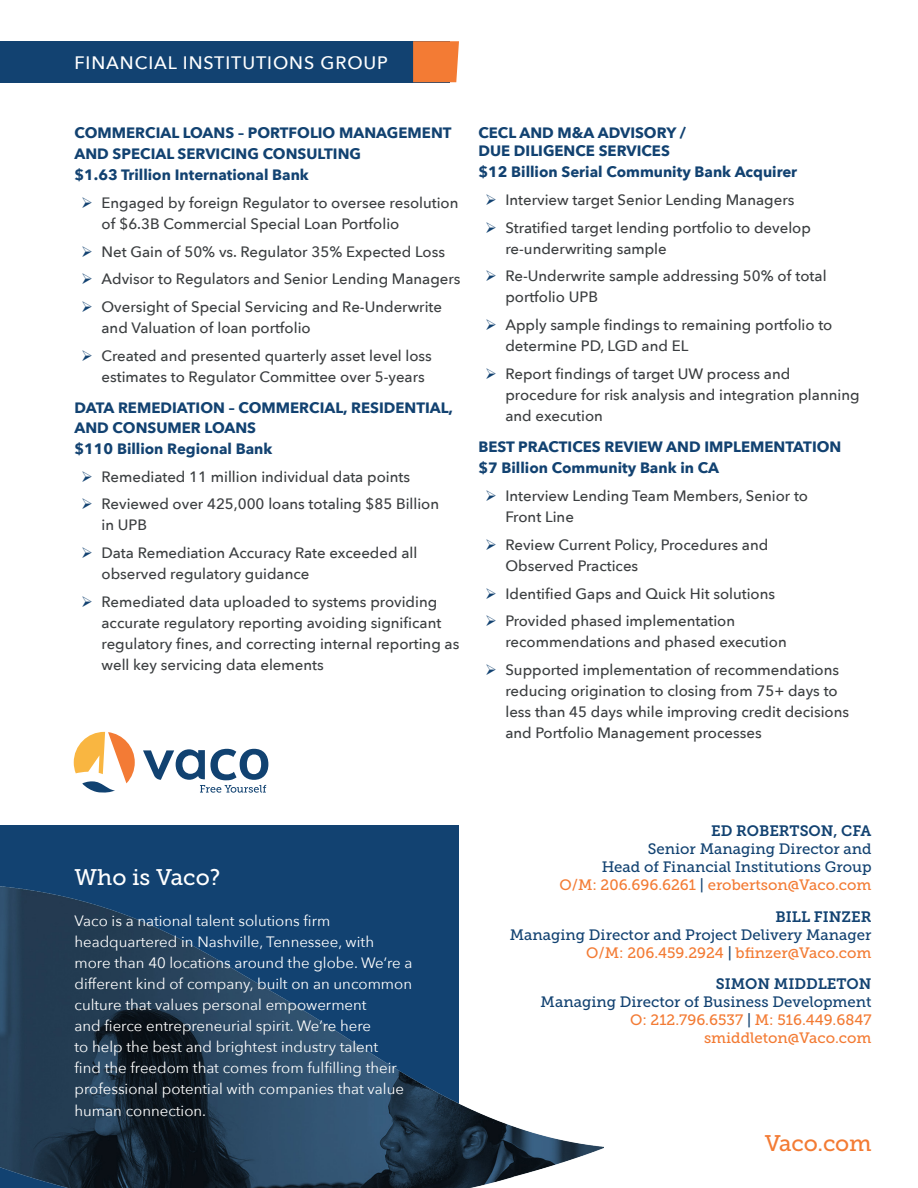
<style>
.page{position:relative;width:918px;height:1188px;background:#fff}
.page>*{position:absolute;margin:0;border:0;box-sizing:border-box;transform-origin:0 0}
.t1{font:22.5px "Museo Slab 500";color:#fff}
.t2{font:22.5px "Museo Slab 500";letter-spacing:-.01em;color:#f37b34}
.t3{font:500 18px "Avenir Next";letter-spacing:.05em;color:#fff}
.t4{font:500 15px/21px "Avenir Next";color:#3b3e40}
.t5{font:15px/21px "Avenir Next";color:#fff}
.t6{font:700 15px/21px "Avenir Next";color:#124271}
.t7{font:15px/18px "Museo Slab 500";color:#124271;text-align:right}
.t8{font:15px/18px "Museo Slab 500";color:#f37b34;text-align:right}
.s1{font-family:"Museo Slab 700"}
.s2{color:#f37b34}
.s3{font-family:"Museo Slab 700";color:#124271}
.s4{color:#124271}
</style>
<div class="page">
<div style="left:0;top:825px;width:459px;height:363px;background:#124271"></div>
<svg style="left:74px;top:732px;width:61px;height:61px"></svg>
<svg style="left:143px;top:749px;width:125px;height:44px"></svg>
<div style="left:0;top:41px;width:449px;height:41px;background:#124271"></div>
<img style="left:0;top:886px;width:603px;height:302px">
<svg style="left:413px;top:41px;width:46px;height:41px;background:#f17e3a"></svg>
<p class="t3" style="left:75px;top:47px;width:315px">FINANCIAL INSTITUTIONS GROUP</p>
<p class="t6" style="left:75px;top:122px;width:379px">COMMERCIAL LOANS – PORTFOLIO MANAGEMENT<br>AND SPECIAL SERVICING CONSULTING</p>
<p class="t6" style="left:75px;top:164px;width:236px">$1.63 Trillion International Bank</p>
<p class="t4" style="left:102px;top:192px;width:358px">Engaged by foreign Regulator to oversee resolution of $6.3B Commercial Special Loan Portfolio</p>
<p class="t4" style="left:102px;top:240px;width:345px">Net Gain of 50% vs. Regulator 35% Expected Loss</p>
<p class="t4" style="left:102px;top:268px;width:361px">Advisor to Regulators and Senior Lending Managers</p>
<p class="t4" style="left:102px;top:296px;width:342px">Oversight of Special Servicing and Re-Underwrite and Valuation of loan portfolio</p>
<p class="t4" style="left:102px;top:345px;width:332px">Created and presented quarterly asset level loss estimates to Regulator Committee over 5-years</p>
<p class="t6" style="left:75px;top:398px;width:380px;line-height:19.5px">DATA REMEDIATION – COMMERCIAL, RESIDENTIAL,<br>AND CONSUMER LOANS</p>
<p class="t6" style="left:75px;top:438px;width:199px">$110 Billion Regional Bank</p>
<p class="t4" style="left:102px;top:465px;width:310px">Remediated 11 million individual data points</p>
<p class="t4" style="left:102px;top:493px;width:339px">Reviewed over 425,000 loans totaling $85 Billion in UPB</p>
<p class="t4" style="left:102px;top:542px;width:317px">Data Remediation Accuracy Rate exceeded all observed regulatory guidance</p>
<p class="t4" style="left:102px;top:591px;width:359px">Remediated data uploaded to systems providing accurate regulatory reporting avoiding significant regulatory fines, and correcting internal reporting as well key servicing data elements</p>
<p class="t6" style="left:478px;top:124px;width:209px;line-height:18px">CECL AND M&amp;A ADVISORY /<br>DUE DILIGENCE SERVICES</p>
<p class="t6" style="left:478px;top:161px;width:320px">$12 Billion Serial Community Bank Acquirer</p>
<p class="t4" style="left:505px;top:189px;width:290px">Interview target Senior Lending Managers</p>
<p class="t4" style="left:505px;top:216px;width:307px">Stratified target lending portfolio to develop re-underwriting sample</p>
<p class="t4" style="left:505px;top:265px;width:323px">Re-Underwrite sample addressing 50% of total portfolio UPB</p>
<p class="t4" style="left:505px;top:314px;width:329px">Apply sample findings to remaining portfolio to determine PD, LGD and EL</p>
<p class="t4" style="left:505px;top:363px;width:356px">Report findings of target UW process and procedure for risk analysis and integration planning and execution</p>
<p class="t6" style="left:478px;top:436px;width:364px">BEST PRACTICES REVIEW AND IMPLEMENTATION</p>
<p class="t6" style="left:478px;top:457px;width:242px">$7 Billion Community Bank in CA</p>
<p class="t4" style="left:505px;top:485px;width:304px">Interview Lending Team Members, Senior to<br>Front Line</p>
<p class="t4" style="left:505px;top:534px;width:264px">Review Current Policy, Procedures and<br>Observed Practices</p>
<p class="t4" style="left:505px;top:582px;width:271px">Identified Gaps and Quick Hit solutions</p>
<p class="t4" style="left:505px;top:610px;width:283px">Provided phased implementation recommendations and phased execution</p>
<p class="t4" style="left:505px;top:659px;width:345px">Supported implementation of recommendations reducing origination to closing from 75+ days to less than 45 days while improving credit decisions and Portfolio Management processes</p>
<p class="t1" style="left:75px;top:865px;width:147px">Who is Vaco?</p>
<p class="t5" style="left:75px;top:910px;width:339px">Vaco is a national talent solutions firm headquartered in Nashville, Tennessee, with more than 40 locations around the globe. We’re a different kind of company, built on an uncommon culture that values personal empowerment<br>and fierce entrepreneurial spirit. We’re here<br>to help the best and brightest industry talent<br>find the freedom that comes from fulfilling their professional potential with companies that value human connection.</p>
<p class="t7" style="left:559px;top:822px;width:314px"><span class="s1">ED ROBERTSON, CFA<br></span>Senior Managing Director and<br>Head of Financial Institutions Group<br><span class="s2">O/M: 206.696.6261</span> | <span class="s2">erobertson@Vaco.com</span></p>
<p class="t7" style="left:510px;top:908px;width:363px"><span class="s1">BILL FINZER<br></span>Managing Director and Project Delivery Manager<br><span class="s2">O/M: 206.459.2924</span> | <span class="s2">bfinzer@Vaco.com</span></p>
<p class="t8" style="left:541px;top:975px;width:332px"><span class="s3">SIMON MIDDLETON<br></span><span class="s4">Managing Director of Business Development<br></span>O: 212.796.6537 <span class="s4">|</span> M: 516.449.6847 smiddleton@Vaco.com</p>
<p class="t2" style="left:765px;top:1131px;width:108px">Vaco.com</p>
</div>
